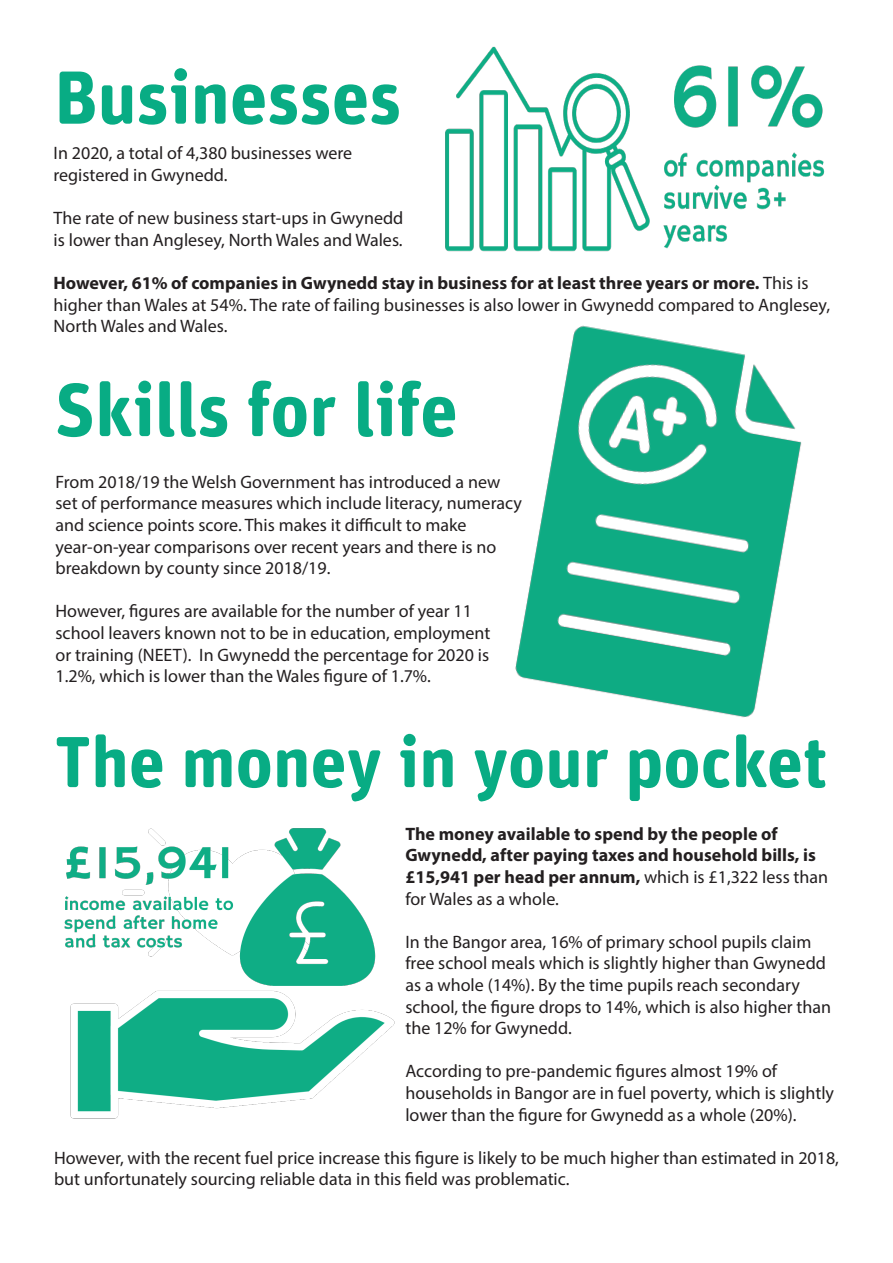
<style>
.page{position:relative;width:893px;height:1263px;background:#fff}
.page>*{position:absolute;margin:0;border:0;box-sizing:border-box;transform-origin:0 0}
.t1{font:700 75px "Unit Rounded Pro";color:#08ac84}
.t2{font:700 72px "Unit Rounded Pro";color:#08ac84}
.t3{font:18px/21.6px "Myriad Pro";color:#231f20}
.t4{font:700 18px/21.6px "Myriad Pro";color:#231f20}
.s1{font-weight:700}
.s2{font-weight:400}
</style>
<div class="page">
<img style="left:64px;top:828px;width:331px;height:291px">
<img style="left:515px;top:325px;width:287px;height:393px">
<img style="left:445px;top:46px;width:380px;height:206px">
<p class="t1" style="left:54px;top:44px;width:348px">Businesses</p>
<p class="t3" style="left:54px;top:142px;width:300px">In 2020, a total of 4,380 businesses were registered in Gwynedd.</p>
<p class="t3" style="left:54px;top:207px;width:351px">The rate of new business start-ups in Gwynedd is lower than Anglesey, North Wales and Wales.</p>
<p class="t3" style="left:54px;top:272px;width:778px"><span class="s1">However, 61% of companies in Gwynedd stay in business for at least three years or more.</span> This is higher than Wales at 54%. The rate of failing businesses is also lower in Gwynedd compared to Anglesey,<br>North Wales and Wales.</p>
<p class="t1" style="left:54px;top:356px;width:405px">Skills for life</p>
<p class="t3" style="left:56px;top:471px;width:468px">From 2018/19 the Welsh Government has introduced a new set of performance measures which include literacy, numeracy and science points score. This makes it difficult to make year-on-year comparisons over recent years and there is no breakdown by county since 2018/19.</p>
<p class="t3" style="left:56px;top:600px;width:436px">However, figures are available for the number of year 11 school leavers known not to be in education, employment or training (NEET). In Gwynedd the percentage for 2020 is 1.2%, which is lower than the Wales figure of 1.7%.</p>
<p class="t2" style="left:54px;top:710px;width:774px">The money in your pocket</p>
<p class="t4" style="left:405px;top:822px;width:424px">The money available to spend by the people of Gwynedd, after paying taxes and household bills, is £15,941 per head per annum, <span class="s2">which is £1,322 less than for Wales as a whole.</span></p>
<p class="t3" style="left:405px;top:931px;width:427px">In the Bangor area, 16% of primary school pupils claim free school meals which is slightly higher than Gwynedd as a whole (14%). By the time pupils reach secondary school, the figure drops to 14%, which is also higher than the 12% for Gwynedd.</p>
<p class="t3" style="left:405px;top:1060px;width:430px">According to pre-pandemic figures almost 19% of households in Bangor are in fuel poverty, which is slightly lower than the figure for Gwynedd as a whole (20%).</p>
<p class="t3" style="left:54px;top:1147px;width:786px">However, with the recent fuel price increase this figure is likely to be much higher than estimated in 2018, but unfortunately sourcing reliable data in this field was problematic.</p>
</div>
